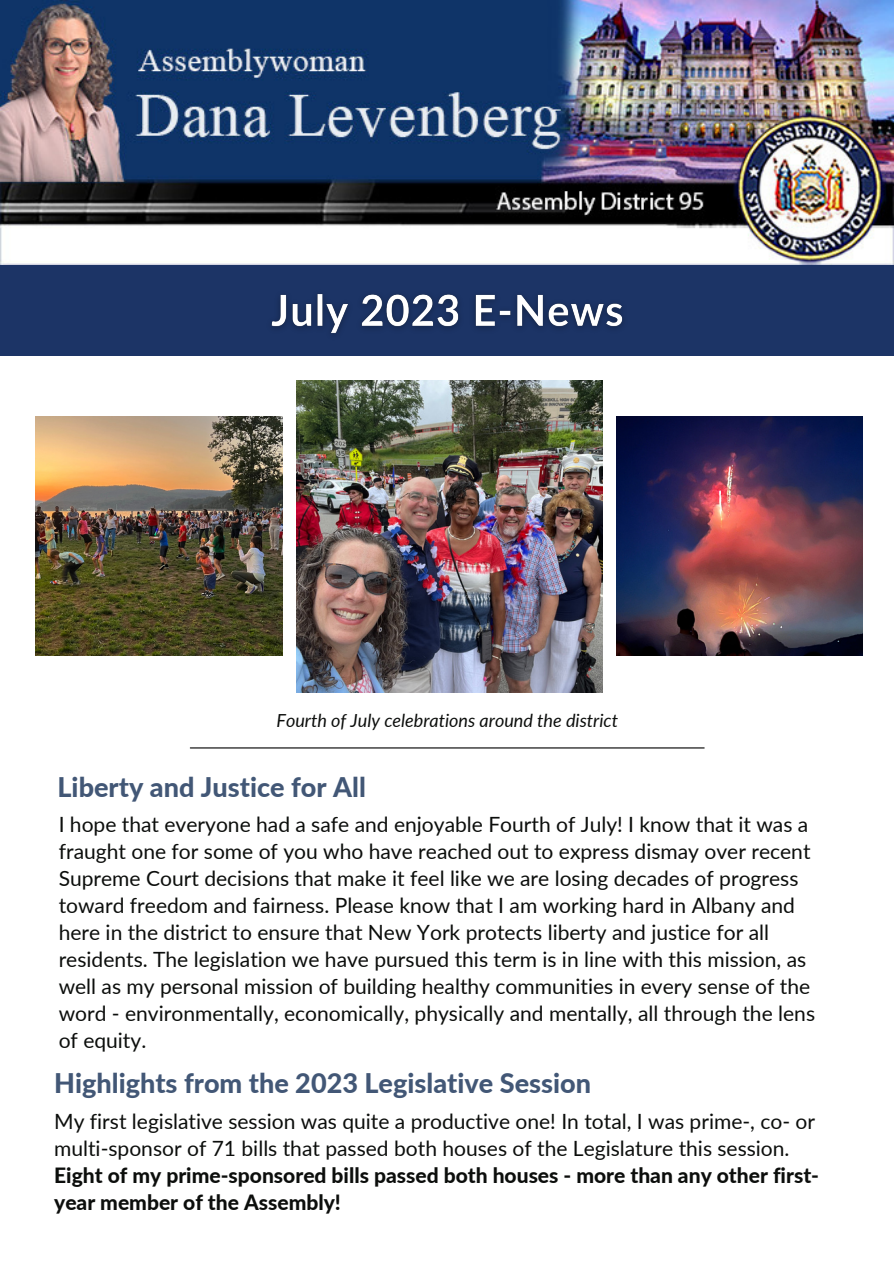
<style>
.page{position:relative;width:894px;height:1264px;background:#fff}
.page>*{position:absolute;margin:0;border:0;box-sizing:border-box;transform-origin:0 0}
.t1{font:800 27px "Lato";color:#425776}
.t2{font:21px/27px "Lato";color:#0c0e0c}
.t3{font:italic 18px "Lato";color:#0c0e0c}
.s1{font-weight:800}
</style>
<div class="page">
<img style="left:296px;top:380px;width:306px;height:312px">
<img style="left:35px;top:416px;width:247px;height:239px">
<img style="left:616px;top:416px;width:246px;height:239px">
<div style="left:0;top:263px;width:893px;height:92px;background:#1c3466"></div>
<hr style="left:190px;top:747px;width:514px;height:1px;background:#000">
<img style="left:271px;top:294px;width:352px;height:40px">
<img style="left:0;top:0;width:893px;height:264px">
<p class="t3" style="left:276px;top:709px;width:343px">Fourth of July celebrations around the district</p>
<p class="t1" style="left:57px;top:769px;width:310px">Liberty and Justice for All</p>
<p class="t2" style="left:59px;top:810px;width:757px">I hope that everyone had a safe and enjoyable Fourth of July! I know that it was a fraught one for some of you who have reached out to express dismay over recent Supreme Court decisions that make it feel like we are losing decades of progress toward freedom and fairness. Please know that I am working hard in Albany and here in the district to ensure that New York protects liberty and justice for all residents. The legislation we have pursued this term is in line with this mission, as well as my personal mission of building healthy communities in every sense of the word - environmentally, economically, physically and mentally, all through the lens of equity.</p>
<p class="t1" style="left:54px;top:1066px;width:538px">Highlights from the 2023 Legislative Session</p>
<p class="t2" style="left:54px;top:1107px;width:766px">My first legislative session was quite a productive one! In total, I was prime-, co- or multi-sponsor of 71 bills that passed both houses of the Legislature this session.<br><span class="s1">Eight of my prime-sponsored bills passed both houses - more than any other first&shy;year member of the Assembly!</span></p>
</div>
